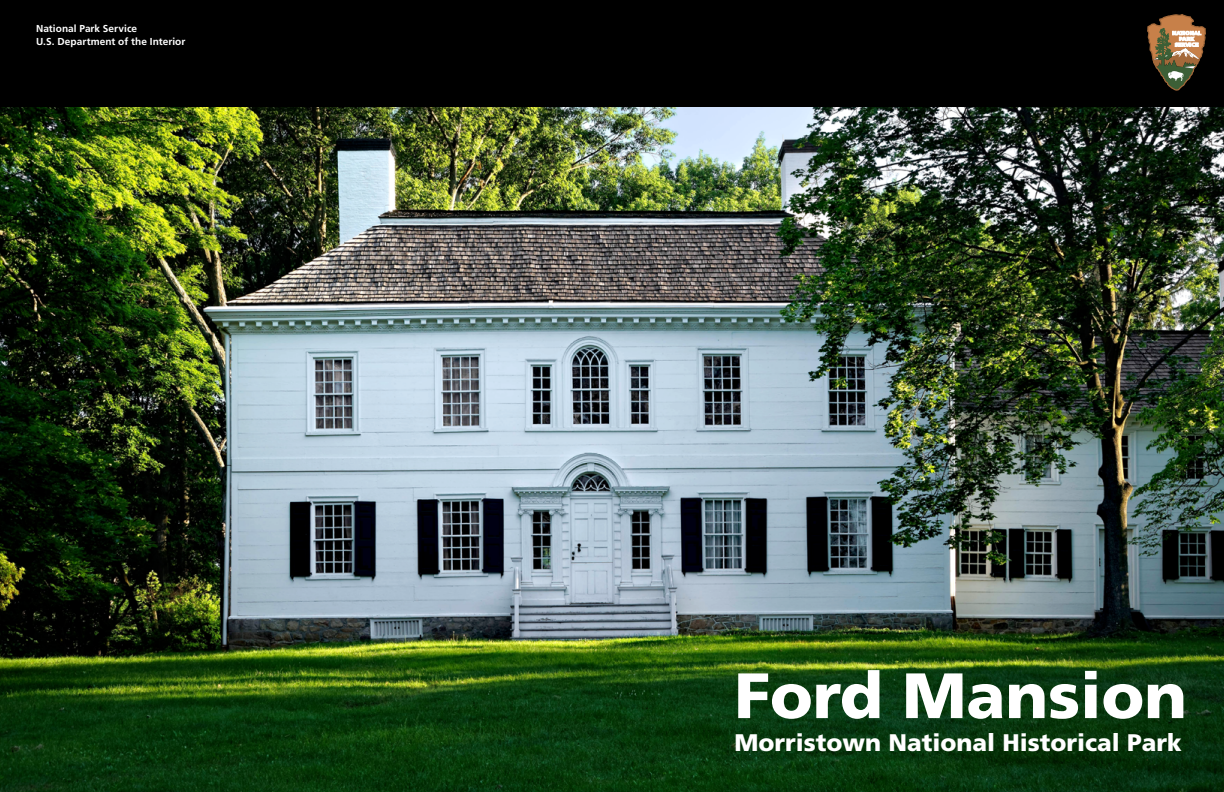
<style>
.page{position:relative;width:1224px;height:792px;background:#fff}
.page>*{position:absolute;margin:0;border:0;box-sizing:border-box;transform-origin:0 0}
.t1{font:900 64px "Frutiger LT Std";color:#fff}
.t2{font:900 24px "Frutiger LT Std";color:#fff}
.t3{font:700 10.1px/12.6px "Frutiger LT Std";letter-spacing:.005em;color:#fff}
</style>
<div class="page">
<img style="left:0;top:107px;width:1224px;height:685px">
<div style="left:0;top:0;width:1224px;height:107px;background:#000"></div>
<svg style="left:1147px;top:14px;width:59px;height:77px"></svg>
<p class="t3" style="left:36px;top:22px;width:151px">National Park Service<br>U.S. Department of the Interior</p>
<h1 class="t1" style="left:734px;top:657px;width:454px">Ford Mansion</h1>
<h1 class="t2" style="left:734px;top:728px;width:449px">Morristown National Historical Park</h1>
</div>
